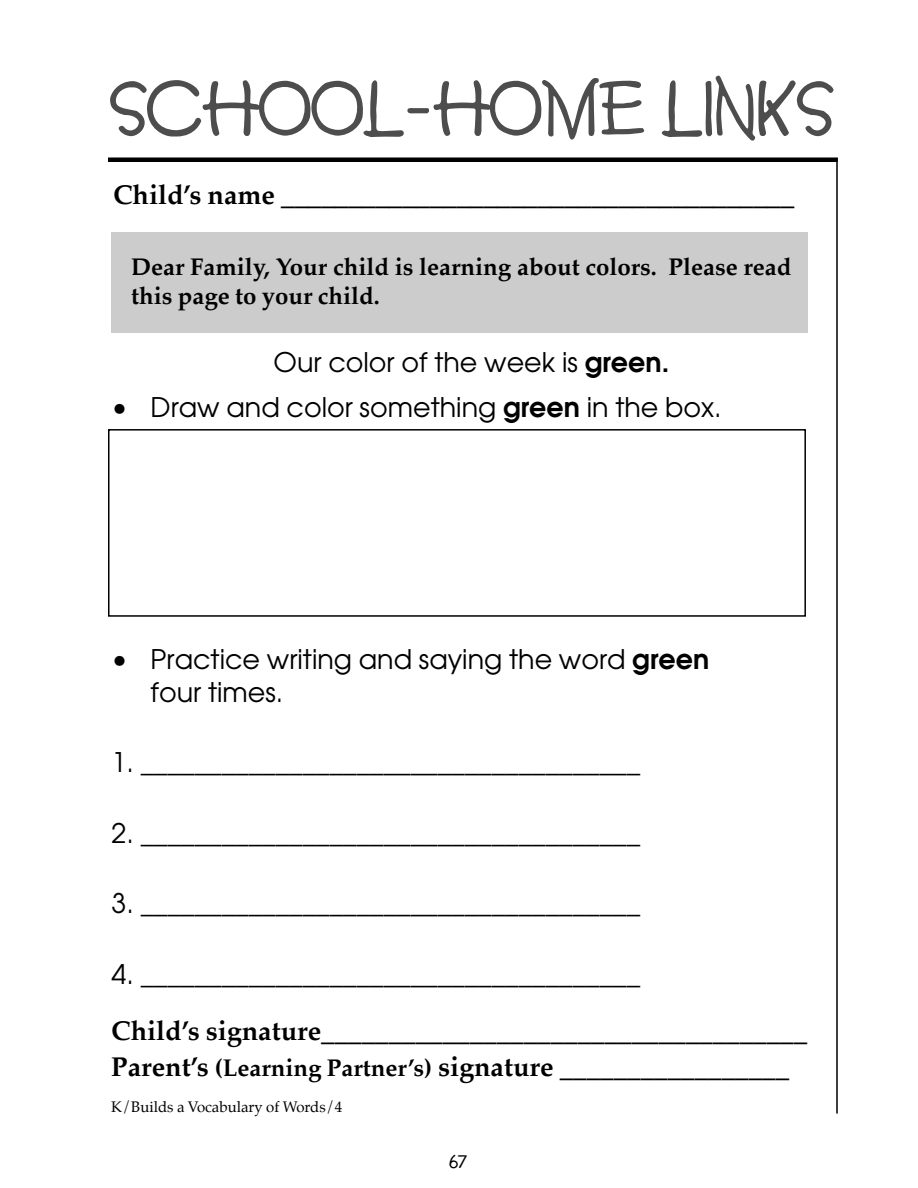
<style>
.page{position:relative;width:918px;height:1188px;background:#fff}
.page>*{position:absolute;margin:0;border:0;box-sizing:border-box;transform-origin:0 0}
.t1{font:72px "Lumparsky";letter-spacing:.025em;color:#4d4d4d}
.t2{font:27px/32.4px "Avant Garde";color:#000}
.t3{font:27px "Palatino";color:#000}
.t4{font:700 27px "Palatino";color:#000}
.t5{font:700 24px/29.2px "Palatino";color:#000}
.t6{font:18px "Lumparsky";color:#000}
.t7{font:15px "Palatino";color:#000}
.s1{font-weight:600}
.s2{font-weight:700}
.s3{font-size:27px}
.s4{font-weight:400;font-size:27px}
</style>
<div class="page">
<hr style="left:836px;top:158px;width:2px;height:956px;background:#000">
<hr style="left:108px;top:158px;width:730px;height:4px;background:#000">
<div style="left:112px;top:232px;width:696px;height:101px;background:#ccc"></div>
<div style="left:108px;top:429px;width:698px;height:188px;border:2px solid #000"></div>
<h1 class="t1" style="left:110px;top:81px;width:725px">SCHOOL-HOME LINKS</h1>
<p class="t4" style="left:113px;top:185px;width:683px">Child’s name ______________________________________</p>
<p class="t5" style="left:131px;top:255px;width:662px">Dear Family, Your child is learning about colors. Please read this page to your child.</p>
<p class="t2" style="left:274px;top:349px;width:397px">Our color of the week is <span class="s1">green.</span></p>
<p class="t2" style="left:112px;top:394px;width:612px">• Draw and color something <span class="s1">green</span> in the box.</p>
<p class="t2" style="left:151px;top:646px;width:560px;text-indent:-39px">• Practice writing and saying the word <span class="s1">green </span>four times.</p>
<p class="t2" style="left:112px;top:749px;width:530px">1. _____________________________________</p>
<p class="t2" style="left:112px;top:819px;width:530px">2. _____________________________________</p>
<p class="t2" style="left:112px;top:890px;width:530px">3. _____________________________________</p>
<p class="t2" style="left:112px;top:960px;width:530px">4. _____________________________________</p>
<p class="t3" style="left:111px;top:1021px;width:697px"><span class="s2">Child’s signature</span>____________________________________</p>
<p class="t5" style="left:111px;top:1056px;width:679px"><span class="s3">Parent’s</span> (Learning Partner’s) <span class="s3">signature</span> <span class="s4">_________________</span></p>
<p class="t7" style="left:111px;top:1101px;width:233px">K/Builds a Vocabulary of Words/4</p>
<p class="t6" style="left:449px;top:1155px;width:19px">67</p>
</div>
